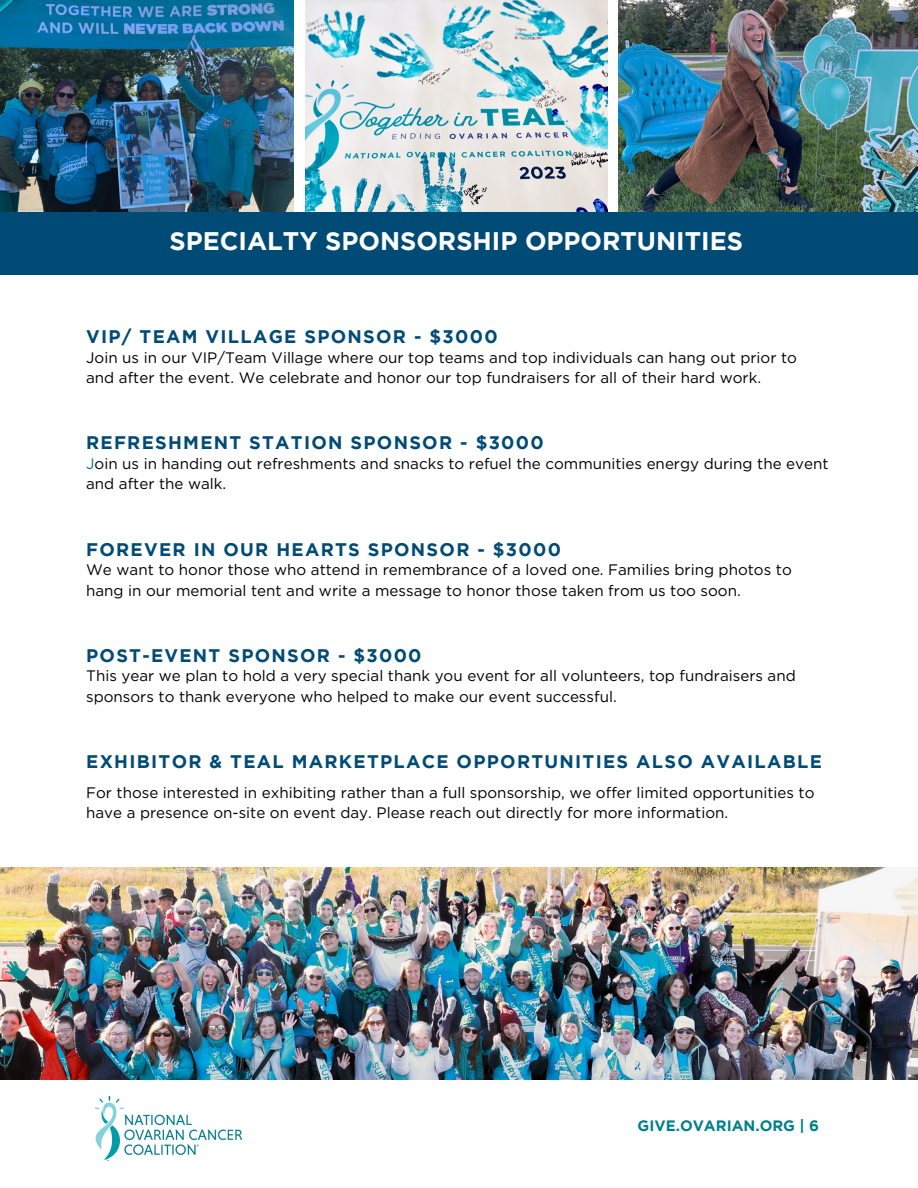
<style>
.page{position:relative;width:918px;height:1188px;background:#fff}
.page>*{position:absolute;margin:0;border:0;box-sizing:border-box;transform-origin:0 0}
.t1{font:700 25.35px "Gotham";color:#fff}
.t2{font:700 18.15px "Gotham";letter-spacing:.07em;color:#004b76}
.t3{font:15.15px/20.5px "Gotham";color:#000}
.t4{font:700 15px "Gotham";color:#00808b}
.s1{color:#00808b}
</style>
<div class="page">
<img style="left:0;top:868px;width:918px;height:211px">
<img style="left:619px;top:0;width:299px;height:213px">
<img style="left:306px;top:0;width:301px;height:213px">
<img style="left:0;top:0;width:294px;height:213px">
<div style="left:0;top:213px;width:918px;height:62px;background:#004b76"></div>
<img style="left:95px;top:1096px;width:146px;height:64px">
<h1 class="t1" style="left:170px;top:231px;width:575px">SPECIALTY SPONSORSHIP OPPORTUNITIES</h1>
<p class="t2" style="left:86px;top:330px;width:413px">VIP/ TEAM VILLAGE SPONSOR - $3000</p>
<h2 class="t3" style="left:86px;top:348px;width:712px">Join us in our VIP/Team Village where our top teams and top individuals can hang out prior to and after the event. We celebrate and honor our top fundraisers for all of their hard work.</h2>
<p class="t2" style="left:86px;top:436px;width:459px">REFRESHMENT STATION SPONSOR - $3000</p>
<h2 class="t3" style="left:86px;top:454px;width:744px"><span class="s1">J</span>oin us in handing out refreshments and snacks to refuel the communities energy during the event and after the walk.</h2>
<p class="t2" style="left:86px;top:542px;width:476px">FOREVER IN OUR HEARTS SPONSOR - $3000</p>
<h2 class="t3" style="left:86px;top:560px;width:707px">We want to honor those who attend in remembrance of a loved one. Families bring photos to hang in our memorial tent and write a message to honor those taken from us too soon.</h2>
<p class="t2" style="left:86px;top:649px;width:337px">POST-EVENT SPONSOR - $3000</p>
<p class="t3" style="left:86px;top:666px;width:711px">This year we plan to hold a very special thank you event for all volunteers, top fundraisers and sponsors to thank everyone who helped to make our event successful.</p>
<p class="t2" style="left:86px;top:755px;width:737px">EXHIBITOR &amp; TEAL MARKETPLACE OPPORTUNITIES ALSO AVAILABLE</p>
<h2 class="t3" style="left:86px;top:783px;width:730px">For those interested in exhibiting rather than a full sponsorship, we offer limited opportunities to have a presence on-site on event day. Please reach out directly for more information.</h2>
<h3 class="t4" style="left:638px;top:1121px;width:183px">GIVE.OVARIAN.ORG | 6</h3>
</div>
